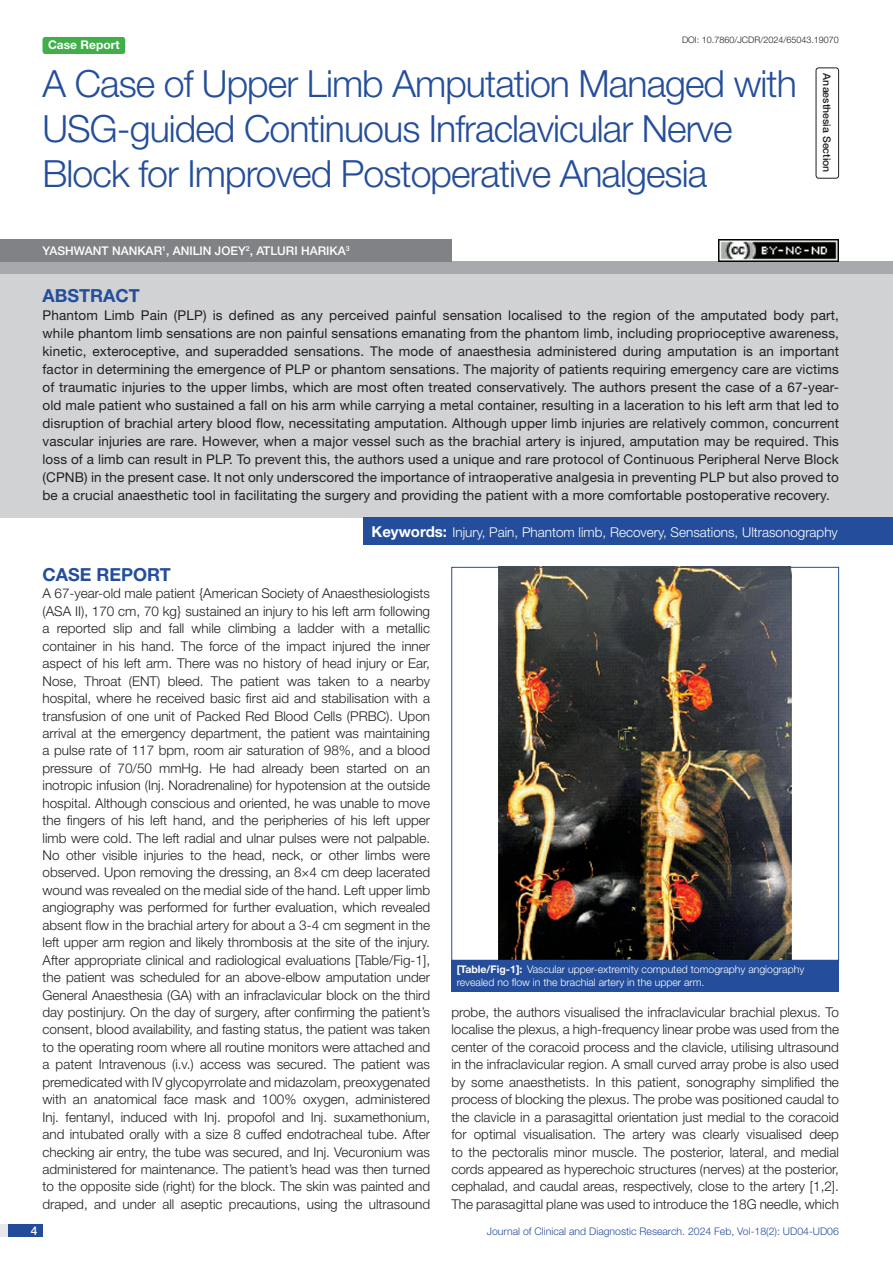
<style>
.page{position:relative;width:893px;height:1263px;background:#fff}
.page>*{position:absolute;margin:0;border:0;box-sizing:border-box;transform-origin:0 0}
.t1{font:300 37.5px/45px "Helvetica Neue";letter-spacing:-.025em;color:#244e9b}
.Heading{font:700 18px "Helvetica Neue";color:#244e9b}
.Abstract_head{font:700 18px "Helvetica Neue";color:#244e9b}
.Body_text{font:300 13.5px/17.4px "Helvetica Neue";color:#231f20;text-align:justify}
.Abstract_Text{font:13.5px/18px "Helvetica Neue";letter-spacing:.01em;color:#231f20;text-align:justify}
.Key_words{font:300 13.5px "Helvetica Neue";color:#fff}
.Author{font:500 12px "Helvetica Neue";color:#fff}
.t2{font:700 12px "Helvetica Neue";color:#fff}
.TABLE_FIG{font:300 10.5px/12.6px "Helvetica Neue";color:#fff}
.t3{font:300 10.5px "Helvetica Neue";color:#244e9b}
.section{font:500 10.5px "Helvetica Neue";color:#231f20}
.DOI{font:300 9px "Helvetica Neue";color:#231f20}
.s1{font-weight:700;font-size:15px}
.s2{font-weight:700}
</style>
<div class="page">
<div style="left:0;top:1224px;width:43px;height:13px;background:#e6e7e9"></div>
<div style="left:8px;top:1224px;width:35px;height:13px;background:#214c99"></div>
<div style="left:43px;top:37px;width:82px;height:17px;background:#40ae49;border-radius:3px"></div>
<div style="left:816px;top:67px;width:23px;height:112px;border:1px solid #231f20;border-radius:3px"></div>
<div style="left:0;top:262px;width:893px;height:12px;background:#a8a9ad"></div>
<div style="left:0;top:239px;width:451px;height:23px;background:#808285"></div>
<div style="left:0;top:274px;width:893px;height:243px;background:#d1d2d4"></div>
<div style="left:363px;top:517px;width:530px;height:28px;background:#244e9b"></div>
<img style="left:499px;top:569px;width:293px;height:390px">
<div style="left:451px;top:960px;width:388px;height:31px;background:#244e9b"></div>
<img style="left:719px;top:239px;width:120px;height:23px">
<p class="t2" style="left:48px;top:37px;width:73px">Case Report</p>
<p class="DOI" style="left:682px;top:35px;width:158px">DOI: 10.7860/JCDR/2024/65043.19070</p>
<p class="t1" style="left:43px;top:60px;width:756px">A Case of Upper Limb Amputation Managed with<br>USG-guided Continuous Infraclavicular Nerve<br>Block for Improved Postoperative Analgesia</p>
<p class="Author" style="left:43px;top:244px;width:308px">YASHWANT NANKAR<sup>1</sup>, ANILIN JOEY<sup>2</sup>, ATLURI HARIKA<sup>3</sup></p>
<p class="section" style="left:833px;top:73px;width:101px;rotate:90deg">ANAESTHESIA SECTION</p>
<p class="Abstract_head" style="left:43px;top:284px;width:99px">ABSTRACT</p>
<p class="Abstract_Text" style="left:43px;top:306px;width:798px">Phantom Limb Pain (PLP) is defined as any perceived painful sensation localised to the region of the amputated body part, while phantom limb sensations are non painful sensations emanating from the phantom limb, including proprioceptive awareness, kinetic, exteroceptive, and superadded sensations. The mode of anaesthesia administered during amputation is an important factor in determining the emergence of PLP or phantom sensations. The majority of patients requiring emergency care are victims of traumatic injuries to the upper limbs, which are most often treated conservatively. The authors present the case of a 67-year&shy;old male patient who sustained a fall on his arm while carrying a metal container, resulting in a laceration to his left arm that led to disruption of brachial artery blood flow, necessitating amputation. Although upper limb injuries are relatively common, concurrent vascular injuries are rare. However, when a major vessel such as the brachial artery is injured, amputation may be required. This loss of a limb can result in PLP. To prevent this, the authors used a unique and rare protocol of Continuous Peripheral Nerve Block (CPNB) in the present case. It not only underscored the importance of intraoperative analgesia in preventing PLP but also proved to be a crucial anaesthetic tool in facilitating the surgery and providing the patient with a more comfortable postoperative recovery.</p>
<p class="Key_words" style="left:371px;top:524px;width:468px"><span class="s1">Keywords:</span> Injury, Pain, Phantom limb, Recovery, Sensations, Ultrasonography</p>
<p class="Heading" style="left:43px;top:563px;width:130px">CASE REPORT</p>
<p class="Body_text" style="left:43px;top:585px;width:389px">A 67-year-old male patient {American Society of Anaesthesiologists (ASA II), 170 cm, 70 kg} sustained an injury to his left arm following a reported slip and fall while climbing a ladder with a metallic container in his hand. The force of the impact injured the inner aspect of his left arm. There was no history of head injury or Ear, Nose, Throat (ENT) bleed. The patient was taken to a nearby hospital, where he received basic first aid and stabilisation with a transfusion of one unit of Packed Red Blood Cells (PRBC). Upon arrival at the emergency department, the patient was maintaining a pulse rate of 117 bpm, room air saturation of 98%, and a blood pressure of 70/50 mmHg. He had already been started on an inotropic infusion (Inj. Noradrenaline) for hypotension at the outside hospital. Although conscious and oriented, he was unable to move the fingers of his left hand, and the peripheries of his left upper limb were cold. The left radial and ulnar pulses were not palpable.<br>No other visible injuries to the head, neck, or other limbs were observed. Upon removing the dressing, an 8×4 cm deep lacerated wound was revealed on the medial side of the hand. Left upper limb angiography was performed for further evaluation, which revealed absent flow in the brachial artery for about a 3-4 cm segment in the left upper arm region and likely thrombosis at the site of the injury.<br>After appropriate clinical and radiological evaluations [Table/Fig-1], the patient was scheduled for an above-elbow amputation under General Anaesthesia (GA) with an infraclavicular block on the third day postinjury. On the day of surgery, after confirming the patient’s consent, blood availability, and fasting status, the patient was taken to the operating room where all routine monitors were attached and a patent Intravenous (i.v.) access was secured. The patient was premedicated with IV glycopyrrolate and midazolam, preoxygenated with an anatomical face mask and 100% oxygen, administered Inj. fentanyl, induced with Inj. propofol and Inj. suxamethonium, and intubated orally with a size 8 cuffed endotracheal tube. After checking air entry, the tube was secured, and Inj. Vecuronium was administered for maintenance. The patient’s head was then turned to the opposite side (right) for the block. The skin was painted and draped, and under all aseptic precautions, using the ultrasound</p>
<p class="TABLE_FIG" style="left:457px;top:963px;width:349px"><span class="s2">[Table/Fig-1]:</span> Vascular upper-extremity computed tomography angiography revealed no flow in the brachial artery in the upper arm.</p>
<p class="Body_text" style="left:451px;top:1003px;width:389px">probe, the authors visualised the infraclavicular brachial plexus. To localise the plexus, a high-frequency linear probe was used from the center of the coracoid process and the clavicle, utilising ultrasound in the infraclavicular region. A small curved array probe is also used by some anaesthetists. In this patient, sonography simplified the process of blocking the plexus. The probe was positioned caudal to the clavicle in a parasagittal orientation just medial to the coracoid for optimal visualisation. The artery was clearly visualised deep to the pectoralis minor muscle. The posterior, lateral, and medial cords appeared as hyperechoic structures (nerves) at the posterior, cephalad, and caudal areas, respectively, close to the artery [1,2].<br>The parasagittal plane was used to introduce the 18G needle, which</p>
<p class="Author" style="left:31px;top:1223px;width:8px">4</p>
<p class="t3" style="left:487px;top:1225px;width:354px">Journal of Clinical and Diagnostic Research. 2024 Feb, Vol-18(2): UD04-UD06</p>
</div>
